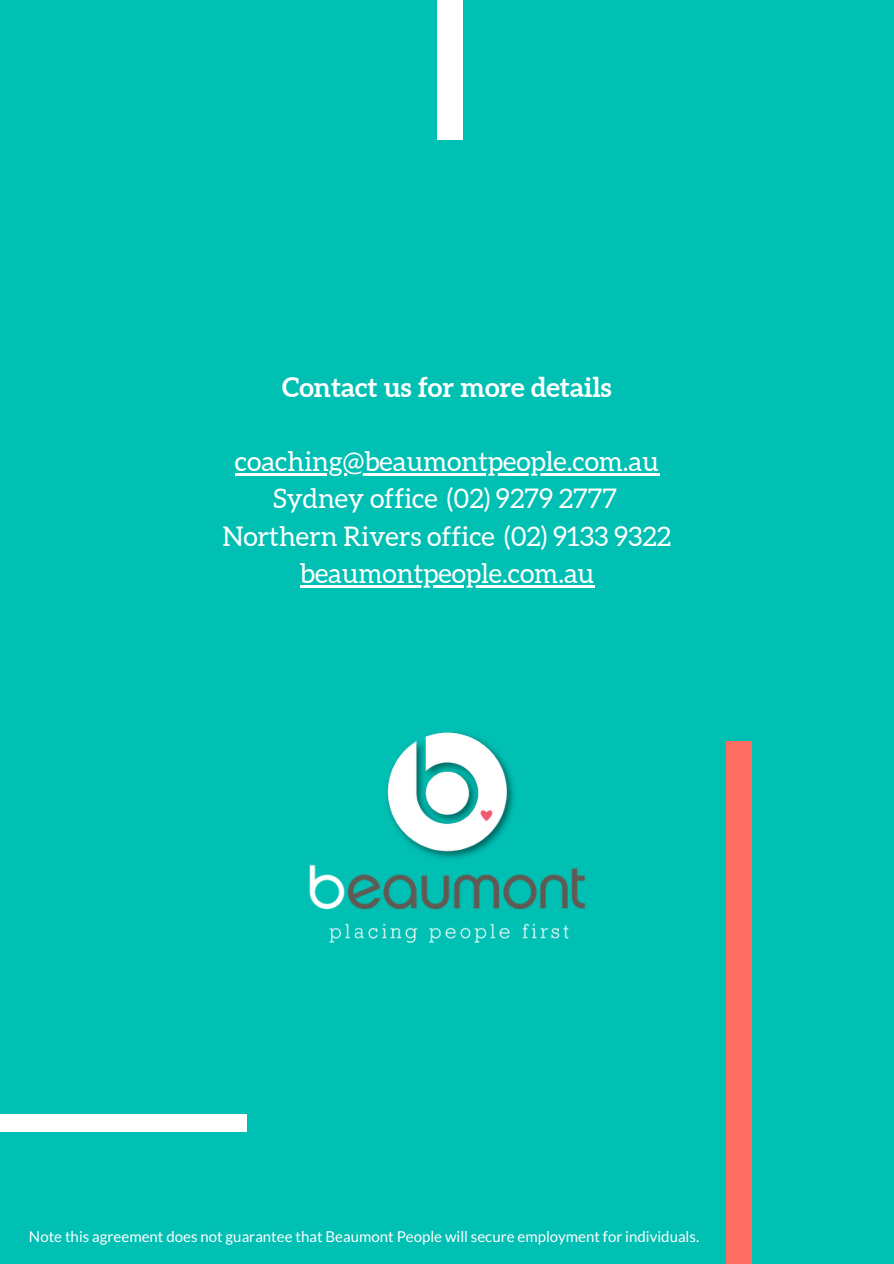
<style>
.page{position:relative;width:894px;height:1264px;background:#fff}
.page>*{position:absolute;margin:0;border:0;box-sizing:border-box;transform-origin:0 0}
.t1{font:27px/37.2px "Aleo";color:#fff;text-align:center}
.t2{font:700 27px "Aleo";color:#fff}
.t3{font:15px "Lato";color:#fff}
</style>
<div class="page">
<div style="left:0;top:0;width:893px;height:1263px;background:#00bfb3"></div>
<div style="left:726px;top:741px;width:25px;height:522px;background:#ff6d63"></div>
<div style="left:437px;top:0;width:25px;height:140px;background:#fff"></div>
<div style="left:0;top:1114px;width:247px;height:17px;background:#fff"></div>
<img style="left:309px;top:732px;width:277px;height:211px">
<hr style="left:235px;top:473px;width:424px;height:3px;background:#fff">
<hr style="left:300px;top:585px;width:294px;height:2px;background:#fff">
<p class="t2" style="left:282px;top:371px;width:331px">Contact us for more details</p>
<p class="t1" style="left:222px;top:443px;width:450px">coaching@beaumontpeople.com.au<br>Sydney office (02) 9279 2777<br>Northern Rivers office (02) 9133 9322 beaumontpeople.com.au</p>
<p class="t3" style="left:29px;top:1227px;width:671px">Note this agreement does not guarantee that Beaumont People will secure employment for individuals.</p>
</div>
